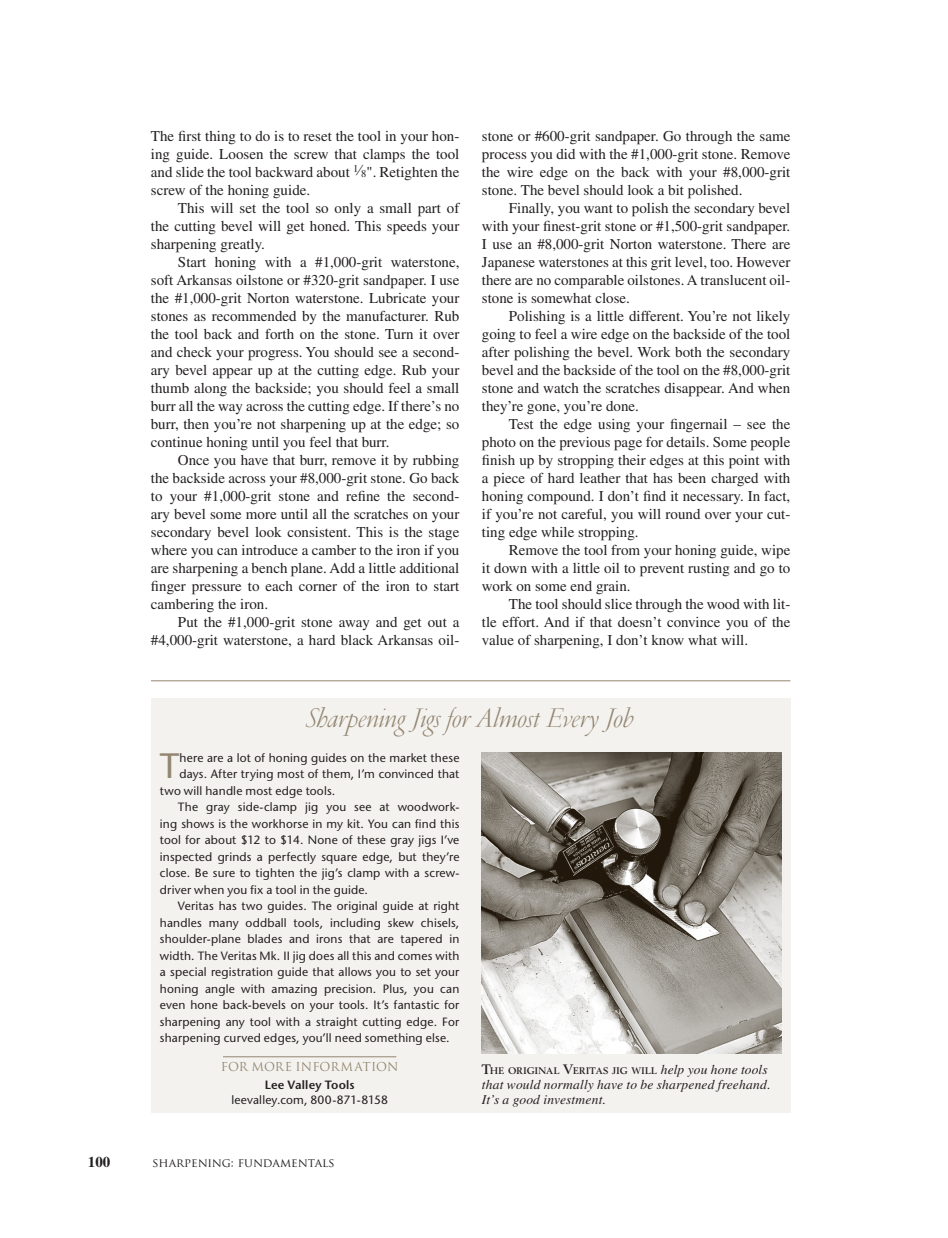
<style>
.page{position:relative;width:948px;height:1238px;background:#fff}
.page>*{position:absolute;margin:0;border:0;box-sizing:border-box;transform-origin:0 0}
.t1{font:500 35.25px "Stone Sans Std";color:#938671}
.t2{font:italic 300 27px "Garamond FB";letter-spacing:.01em;color:#938671}
.t3{font:15px "Times LT Std";color:#231f20}
.t4{font:15px "Times LT Std";letter-spacing:.055em;color:#231f20}
.t5{font:700 15px "Times LT Std";color:#231f20}
.t6{font:italic 13.5px/15px "Times LT Std";letter-spacing:.01em;color:#231f20}
.t7{font:500 12px "Stone Sans Std";letter-spacing:.015em;color:#231f20}
.t8{font:12px/18px "Trajan Pro";color:#938671;text-align:center}
.t9{font:12px "Trajan Pro";color:#231f20}
.t10{font:700 9.45px "Berling LT Std";letter-spacing:.04em;color:#231f20}
.s1{font-size:10.5px}
.s2{font-family:"Stone Sans Std";font-weight:600;color:#231f20}
.s3{font-size:13.5px}
.s4{font-family:"Times LT Std";font-weight:400;font-style:italic;font-size:13.5px}
</style>
<div class="page">
<div style="left:151px;top:699px;width:639px;height:414px;background:#f4f2ef"></div>
<img style="left:482px;top:753px;width:299px;height:301px">
<hr style="left:151px;top:680px;width:639px;height:1px;background:#938671">
<hr style="left:223px;top:1056px;width:173px;height:1px;background:#938671">
<p class="t3" style="left:151px;top:130px;width:310px">The first thing to do is to reset the tool in your hon-</p>
<p class="t3" style="left:151px;top:148px;width:310px">ing guide. Loosen the screw that clamps the tool</p>
<p class="t3" style="left:151px;top:166px;width:310px">and slide the tool backward about <sup>1</sup>⁄<span class="s1">8</span>". Retighten the</p>
<p class="t3" style="left:151px;top:184px;width:161px">screw of the honing guide.</p>
<p class="t3" style="left:178px;top:202px;width:283px">This will set the tool so only a small part of</p>
<p class="t3" style="left:151px;top:220px;width:310px">the cutting bevel will get honed. This speeds your</p>
<p class="t3" style="left:151px;top:238px;width:115px">sharpening greatly.</p>
<p class="t3" style="left:178px;top:256px;width:283px">Start honing with a #1,000-grit waterstone,</p>
<p class="t3" style="left:151px;top:274px;width:310px">soft Arkansas oilstone or #320-grit sandpaper. I use</p>
<p class="t3" style="left:151px;top:292px;width:310px">the #1,000-grit Norton waterstone. Lubricate your</p>
<p class="t3" style="left:151px;top:310px;width:310px">stones as recommended by the manufacturer. Rub</p>
<p class="t3" style="left:151px;top:328px;width:310px">the tool back and forth on the stone. Turn it over</p>
<p class="t3" style="left:151px;top:346px;width:310px">and check your progress. You should see a second-</p>
<p class="t3" style="left:151px;top:364px;width:310px">ary bevel appear up at the cutting edge. Rub your</p>
<p class="t3" style="left:151px;top:382px;width:310px">thumb along the backside; you should feel a small</p>
<p class="t3" style="left:151px;top:400px;width:310px">burr all the way across the cutting edge. If there’s no</p>
<p class="t3" style="left:151px;top:418px;width:310px">burr, then you’re not sharpening up at the edge; so</p>
<p class="t3" style="left:151px;top:436px;width:240px">continue honing until you feel that burr.</p>
<p class="t3" style="left:178px;top:454px;width:283px">Once you have that burr, remove it by rubbing</p>
<p class="t3" style="left:151px;top:472px;width:310px">the backside across your #8,000-grit stone. Go back</p>
<p class="t3" style="left:151px;top:490px;width:310px">to your #1,000-grit stone and refine the second-</p>
<p class="t3" style="left:151px;top:508px;width:310px">ary bevel some more until all the scratches on your</p>
<p class="t3" style="left:151px;top:526px;width:310px">secondary bevel look consistent. This is the stage</p>
<p class="t3" style="left:151px;top:544px;width:310px">where you can introduce a camber to the iron if you</p>
<p class="t3" style="left:151px;top:562px;width:310px">are sharpening a bench plane. Add a little additional</p>
<p class="t3" style="left:151px;top:580px;width:310px">finger pressure to each corner of the iron to start</p>
<p class="t3" style="left:151px;top:598px;width:119px">cambering the iron.</p>
<p class="t3" style="left:178px;top:616px;width:283px">Put the #1,000-grit stone away and get out a</p>
<p class="t3" style="left:151px;top:634px;width:310px">#4,000-grit waterstone, a hard black Arkansas oil-</p>
<p class="t3" style="left:482px;top:130px;width:310px">stone or #600-grit sandpaper. Go through the same</p>
<p class="t3" style="left:482px;top:148px;width:310px">process you did with the #1,000-grit stone. Remove</p>
<p class="t3" style="left:482px;top:166px;width:310px">the wire edge on the back with your #8,000-grit</p>
<p class="t3" style="left:482px;top:184px;width:262px">stone. The bevel should look a bit polished.</p>
<p class="t3" style="left:509px;top:202px;width:283px">Finally, you want to polish the secondary bevel</p>
<p class="t3" style="left:482px;top:220px;width:310px">with your finest-grit stone or #1,500-grit sandpaper.</p>
<p class="t3" style="left:482px;top:238px;width:310px">I use an #8,000-grit Norton waterstone. There are</p>
<p class="t3" style="left:482px;top:256px;width:310px">Japanese waterstones at this grit level, too. However</p>
<p class="t3" style="left:482px;top:274px;width:310px">there are no comparable oilstones. A translucent oil-</p>
<p class="t3" style="left:482px;top:292px;width:149px">stone is somewhat close.</p>
<p class="t3" style="left:509px;top:310px;width:283px">Polishing is a little different. You’re not likely</p>
<p class="t3" style="left:482px;top:328px;width:310px">going to feel a wire edge on the backside of the tool</p>
<p class="t3" style="left:482px;top:346px;width:310px">after polishing the bevel. Work both the secondary</p>
<p class="t3" style="left:482px;top:364px;width:310px">bevel and the backside of the tool on the #8,000-grit</p>
<p class="t3" style="left:482px;top:382px;width:310px">stone and watch the scratches disappear. And when</p>
<p class="t3" style="left:482px;top:400px;width:158px">they’re gone, you’re done.</p>
<p class="t3" style="left:509px;top:418px;width:283px">Test the edge using your fingernail – see the</p>
<p class="t4" style="left:482px;top:436px;width:310px">photo on the previous page for details. Some people</p>
<p class="t3" style="left:482px;top:454px;width:310px">finish up by stropping their edges at this point with</p>
<p class="t3" style="left:482px;top:472px;width:310px">a piece of hard leather that has been charged with</p>
<p class="t3" style="left:482px;top:490px;width:310px">honing compound. I don’t find it necessary. In fact,</p>
<p class="t3" style="left:482px;top:508px;width:310px">if you’re not careful, you will round over your cut-</p>
<p class="t3" style="left:482px;top:526px;width:158px">ting edge while stropping.</p>
<p class="t3" style="left:509px;top:544px;width:283px">Remove the tool from your honing guide, wipe</p>
<p class="t3" style="left:482px;top:562px;width:310px">it down with a little oil to prevent rusting and go to</p>
<p class="t3" style="left:482px;top:580px;width:150px">work on some end grain.</p>
<p class="t3" style="left:509px;top:598px;width:283px">The tool should slice through the wood with lit-</p>
<p class="t3" style="left:482px;top:616px;width:310px">tle effort. And if that doesn’t convince you of the</p>
<p class="t3" style="left:482px;top:634px;width:268px">value of sharpening, I don’t know what will.</p>
<p class="t2" style="left:307px;top:707px;width:329px">Sharpening Jigs for Almost Every Job</p>
<p class="t1" style="left:160px;top:752px;width:21px">T</p>
<p class="t7" style="left:179px;top:753px;width:281px">here are a lot of honing guides on the market these</p>
<p class="t7" style="left:179px;top:769px;width:281px">days. After trying most of them, I’m convinced that</p>
<p class="t7" style="left:160px;top:786px;width:177px">two will handle most edge tools.</p>
<p class="t7" style="left:178px;top:802px;width:283px">The gray side-clamp jig you see at woodwork-</p>
<p class="t7" style="left:160px;top:819px;width:301px">ing shows is the workhorse in my kit. You can find this</p>
<p class="t7" style="left:160px;top:835px;width:301px">tool for about $12 to $14. None of these gray jigs I’ve</p>
<p class="t7" style="left:160px;top:852px;width:301px">inspected grinds a perfectly square edge, but they’re</p>
<p class="t7" style="left:160px;top:868px;width:301px">close. Be sure to tighten the jig’s clamp with a screw-</p>
<p class="t7" style="left:160px;top:885px;width:209px">driver when you fix a tool in the guide.</p>
<p class="t7" style="left:178px;top:901px;width:283px">Veritas has two guides. The original guide at right</p>
<p class="t7" style="left:160px;top:918px;width:301px">handles many oddball tools, including skew chisels,</p>
<p class="t7" style="left:160px;top:934px;width:301px">shoulder-plane blades and irons that are tapered in</p>
<p class="t7" style="left:160px;top:951px;width:301px">width. The Veritas Mk. II jig does all this and comes with</p>
<p class="t7" style="left:160px;top:967px;width:301px">a special registration guide that allows you to set your</p>
<p class="t7" style="left:160px;top:984px;width:301px">honing angle with amazing precision. Plus, you can</p>
<p class="t7" style="left:160px;top:1000px;width:301px">even hone back-bevels on your tools. It’s fantastic for</p>
<p class="t7" style="left:160px;top:1017px;width:301px">sharpening any tool with a straight cutting edge. For</p>
<p class="t7" style="left:160px;top:1033px;width:291px">sharpening curved edges, you’ll need something else.</p>
<p class="t8" style="left:221px;top:1057px;width:179px">FOR MORE INFORMATION<br><span class="s2">Lee Valley Tools</span></p>
<p class="t7" style="left:231px;top:1095px;width:158px">leevalley.com, 800-871-8158</p>
<p class="t5" style="left:88px;top:1156px;width:24px">100</p>
<p class="t9" style="left:152px;top:1156px;width:184px">sharpening: fundamentals</p>
<p class="t10" style="left:482px;top:1066px;width:287px"><span class="s3">T</span>HE ORIGINAL <span class="s3">V</span>ERITAS JIG WILL <span class="s4">help you hone tools</span></p>
<p class="t6" style="left:482px;top:1078px;width:290px">that would normally have to be sharpened freehand.<br>It’s a good investment.</p>
</div>
